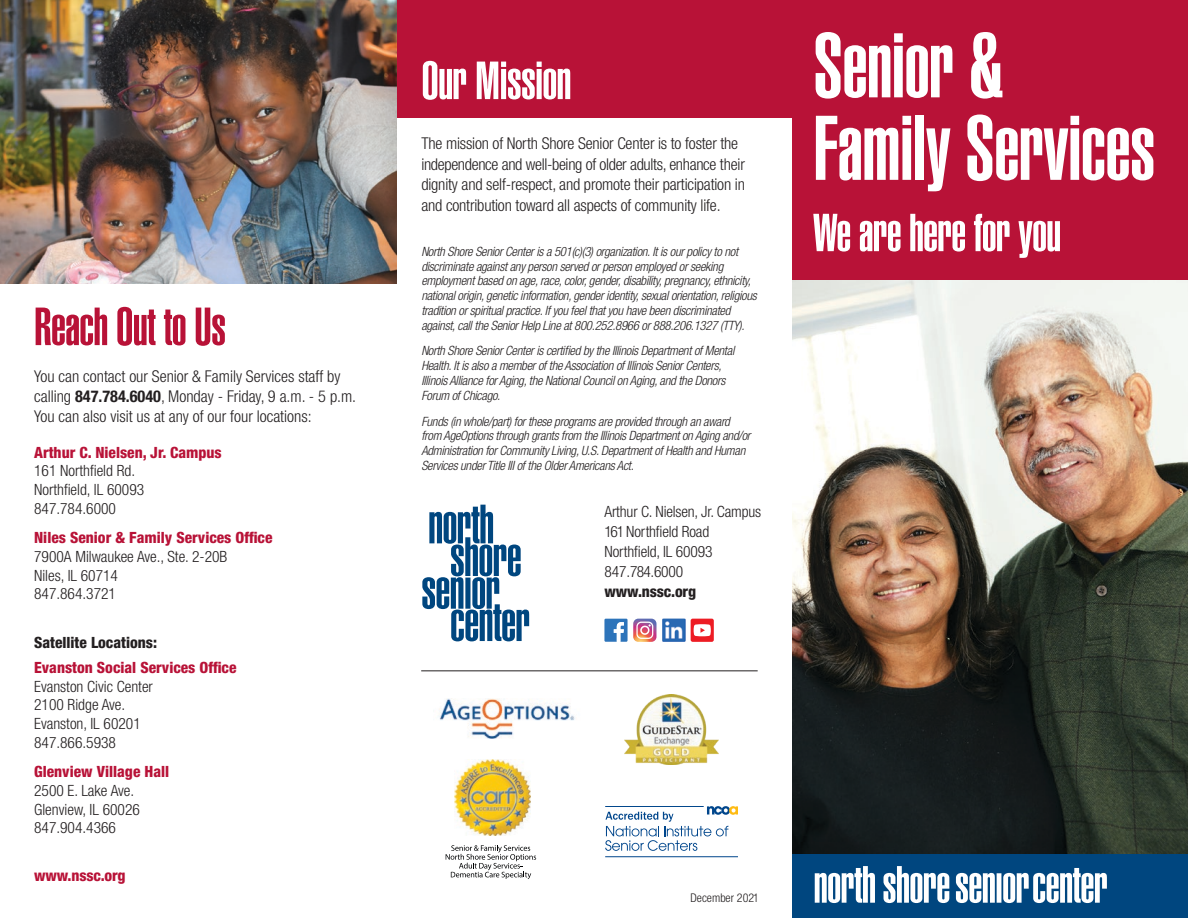
<style>
.page{position:relative;width:1188px;height:918px;background:#fff}
.page>*{position:absolute;margin:0;border:0;box-sizing:border-box;transform-origin:0 0}
.t1{font:900 extra-condensed 90px/82.5px "Helvetica";letter-spacing:-.005em;color:#fff}
.t2{font:900 extra-condensed 52.8px "Helvetica";letter-spacing:-.01em;color:#b81237}
.t3{font:900 extra-condensed 52.8px "Helvetica";letter-spacing:-.01em;color:#fff}
.t4{font:900 extra-condensed 52.5px "Helvetica";letter-spacing:-.01em;color:#fff}
.t5{font:300 condensed 16.35px/20.1px "Helvetica Neue LT Std";letter-spacing:-.01em;color:#231f20}
.t6{font:300 condensed 15.45px/18.6px "Helvetica Neue LT Std";color:#231f20}
.t7{font:800 condensed 15.45px/18.6px "Helvetica Neue LT Std";color:#b81237}
.t8{font:800 condensed 15.45px "Helvetica Neue LT Std";color:#231f20}
.t9{font:italic 300 condensed 12.75px/14.7px "Helvetica Neue LT Std";letter-spacing:-.02em;color:#231f20}
.t10{font:300 condensed 12px "Helvetica Neue LT Std";color:#231f20}
.s1{font-weight:700}
.s2{font-weight:800;color:#b81237}
.s3{font-weight:300;color:#231f20}
.s4{font-weight:800}
</style>
<div class="page">
<img style="left:792px;top:280px;width:396px;height:574px">
<div style="left:396px;top:0;width:397px;height:118px;background:#b81237"></div>
<div style="left:792px;top:0;width:396px;height:280px;background:#b81237"></div>
<div style="left:792px;top:854px;width:396px;height:64px;background:#00467f"></div>
<svg style="left:815px;top:866px;width:60px;height:37px"></svg>
<svg style="left:956px;top:868px;width:151px;height:35px"></svg>
<svg style="left:884px;top:866px;width:65px;height:37px"></svg>
<img style="left:0;top:0;width:396px;height:284px">
<svg style="left:446px;top:845px;width:90px;height:34px"></svg>
<img style="left:455px;top:759px;width:76px;height:76px">
<img style="left:624px;top:695px;width:94px;height:69px">
<hr style="left:421px;top:670px;width:337px;height:1px;background:#231f20">
<svg style="left:605px;top:806px;width:133px;height:45px"></svg>
<hr style="left:605px;top:806px;width:99px;height:1px;background:#00468c">
<hr style="left:605px;top:856px;width:133px;height:1px;background:#00468c">
<svg style="left:422px;top:505px;width:107px;height:136px"></svg>
<img style="left:439px;top:699px;width:136px;height:40px">
<img style="left:662px;top:619px;width:24px;height:23px">
<svg style="left:604px;top:619px;width:53px;height:23px"></svg>
<div style="left:691px;top:619px;width:23px;height:23px;background:#ed1c24;border-radius:2px"></div>
<svg style="left:694px;top:624px;width:17px;height:12px"></svg>
<p class="t2" style="left:34px;top:296px;width:193px">Reach Out to Us</p>
<p class="t5" style="left:34px;top:366px;width:324px">You can contact our Senior &amp; Family Services staff by calling <span class="s1">847.784.6040</span>, Monday - Friday, 9 a.m. - 5 p.m.<br>You can also visit us at any of our four locations:</p>
<p class="t6" style="left:34px;top:443px;width:189px"><span class="s2">Arthur C. Nielsen, Jr. Campus<br></span>161 Northfield Rd.<br>Northfield, IL 60093<br>847.784.6000</p>
<p class="t6" style="left:34px;top:528px;width:240px"><span class="s2">Niles Senior &amp; Family Services Office<br></span>7900A Milwaukee Ave., Ste. 2-20B<br>Niles, IL 60714<br>847.864.3721</p>
<p class="t8" style="left:34px;top:632px;width:124px">Satellite Locations:</p>
<p class="t7" style="left:34px;top:658px;width:204px">Evanston Social Services Office<br><span class="s3">Evanston Civic Center</span></p>
<p class="t6" style="left:34px;top:695px;width:93px">2100 Ridge Ave.</p>
<p class="t6" style="left:34px;top:714px;width:108px">Evanston, IL 60201</p>
<p class="t6" style="left:34px;top:733px;width:83px">847.866.5938</p>
<p class="t7" style="left:34px;top:762px;width:137px">Glenview Village Hall<br><span class="s3">2500 E. Lake Ave.</span></p>
<p class="t6" style="left:34px;top:800px;width:107px">Glenview, IL 60026</p>
<p class="t6" style="left:34px;top:818px;width:83px">847.904.4366</p>
<p class="t7" style="left:34px;top:866px;width:93px">www.nssc.org</p>
<p class="t3" style="left:421px;top:50px;width:151px">Our Mission</p>
<p class="t5" style="left:421px;top:133px;width:325px">The mission of North Shore Senior Center is to foster the independence and well-being of older adults, enhance their dignity and self-respect, and promote their participation in</p>
<p class="t5" style="left:421px;top:195px;width:301px">and contribution toward all aspects of community life.</p>
<p class="t9" style="left:421px;top:244px;width:337px">North Shore Senior Center is a 501(c)(3) organization. It is our policy to not discriminate against any person served or person employed or seeking employment based on age, race, color, gender, disability, pregnancy, ethnicity, national origin, genetic information, gender identity, sexual orientation, religious tradition or spiritual practice. If you feel that you have been discriminated against, call the Senior Help Line at 800.252.8966 or 888.206.1327 (TTY).</p>
<p class="t9" style="left:421px;top:344px;width:315px">North Shore Senior Center is certified by the Illinois Department of Mental Health. It is also a member of the Association of Illinois Senior Centers, Illinois Alliance for Aging, the National Council on Aging, and the Donors Forum of Chicago.</p>
<p class="t9" style="left:421px;top:414px;width:331px">Funds (in whole/part) for these programs are provided through an award from AgeOptions through grants from the Illinois Department on Aging and/or Administration for Community Living, U.S. Department of Health and Human Services under Title III of the Older Americans Act.</p>
<p class="t6" style="left:605px;top:501px;width:158px;line-height:20.1px">Arthur C. Nielsen, Jr. Campus<br>161 Northfield Road<br>Northfield, IL 60093<br>847.784.6000 <span class="s4">www.nssc.org</span></p>
<p class="t1" style="left:813px;top:24px;width:344px">Senior &amp;<br>Family Services</p>
<p class="t4" style="left:813px;top:203px;width:250px">We are here for you</p>
<p class="t10" style="left:691px;top:891px;width:70px">December 2021</p>
</div>
